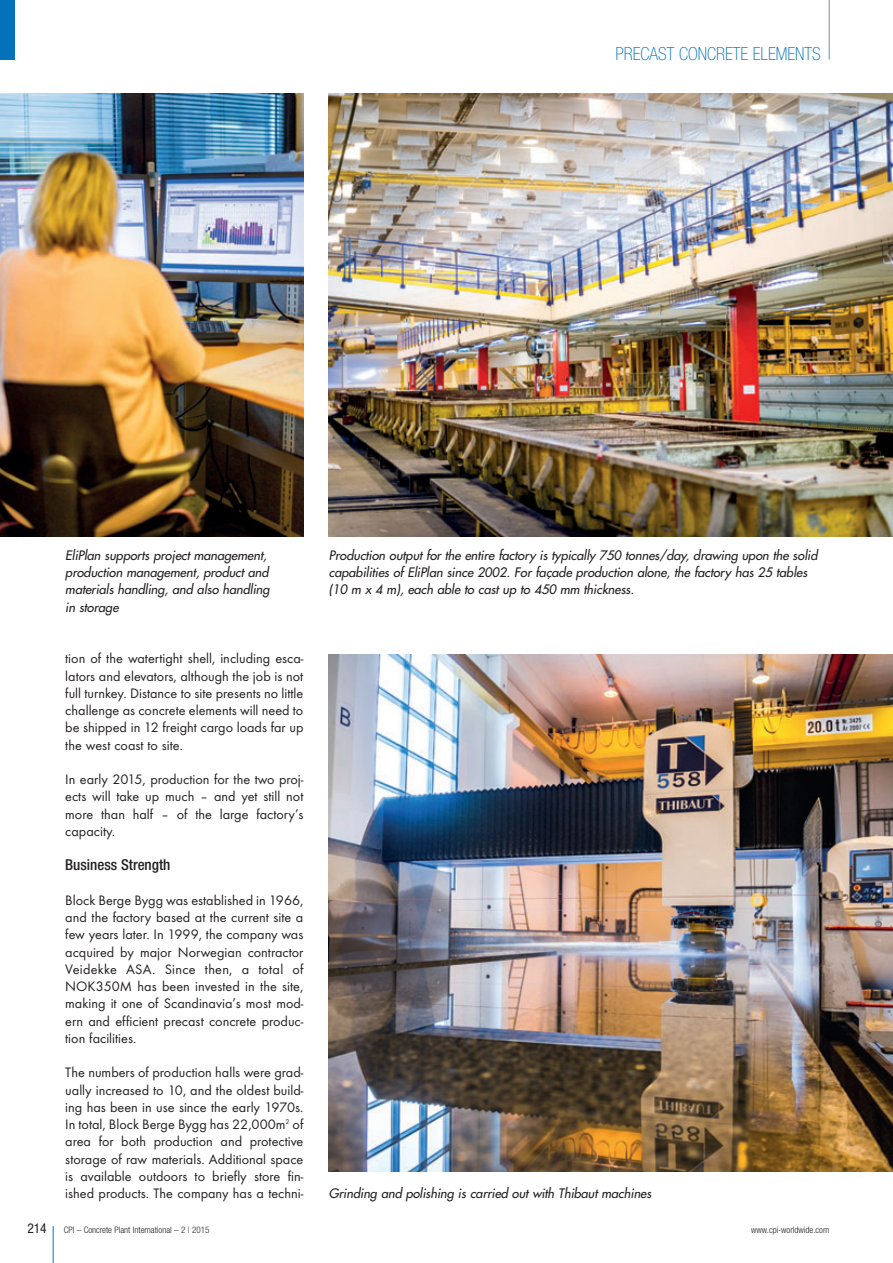
<style>
.page{position:relative;width:893px;height:1263px;background:#fff}
.page>*{position:absolute;margin:0;border:0;box-sizing:border-box;transform-origin:0 0}
.t1{font:100 condensed 18px "Helvetica Neue";color:#0372bb}
.t2{font:500 condensed 15px "Helvetica Neue";color:#231f20}
.t3{font:14.25px/17.2px "Futura T";color:#231f20;text-align:justify}
.t4{font:condensed 13.5px "Helvetica Neue";color:#231f20}
.t5{font:italic 12.75px/17.2px "Futura";letter-spacing:-.005em;color:#231f20}
.t6{font:300 condensed 9px "Helvetica Neue";color:#231f20}
</style>
<div class="page">
<hr style="left:53px;top:1226px;width:1px;height:37px;background:#0372bb">
<hr style="left:829px;top:0;width:1px;height:60px;background:#73909f">
<div style="left:0;top:0;width:15px;height:60px;background:#0372bb"></div>
<img style="left:0;top:94px;width:303px;height:442px">
<img style="left:329px;top:94px;width:564px;height:442px">
<img style="left:329px;top:655px;width:564px;height:517px">
<p class="t1" style="left:615px;top:43px;width:207px">PRECAST CONCRETE ELEMENTS</p>
<p class="t5" style="left:65px;top:546px;width:208px">EliPlan supports project management, production management, product and materials handling, and also handling in storage</p>
<p class="t5" style="left:329px;top:546px;width:493px">Production output for the entire factory is typically 750 tonnes/day, drawing upon the solid capabilities of EliPlan since 2002. For façade production alone, the factory has 25 tables (10 m x 4 m), each able to cast up to 450 mm thickness.</p>
<p class="t3" style="left:65px;top:650px;width:240px">tion of the watertight shell, including esca&shy;lators and elevators, although the job is not full turnkey. Distance to site presents no little challenge as concrete elements will need to be shipped in 12 freight cargo loads far up the west coast to site.</p>
<p class="t3" style="left:65px;top:771px;width:240px">In early 2015, production for the two proj&shy;ects will take up much – and yet still not more than half – of the large factory’s capa city.</p>
<p class="t2" style="left:65px;top:856px;width:107px">Business Strength</p>
<p class="t3" style="left:65px;top:891px;width:240px">Block Berge Bygg was established in 1966, and the factory based at the current site a few years later. In 1999, the company was acquired by major Norwegian contractor Veidekke ASA. Since then, a total of NOK350M has been invested in the site, making it one of Scandinavia’s most mod&shy;ern and efficient precast concrete produc&shy;tion facilities.</p>
<p class="t3" style="left:65px;top:1064px;width:240px">The numbers of production halls were grad&shy;ually increased to 10, and the oldest build&shy;ing has been in use since the early 1970s.<br>In total, Block Berge Bygg has 22,000m<sup>2</sup> of area for both production and protective storage of raw materials. Additional space is available outdoors to briefly store fin&shy;ished products. The company has a techni-</p>
<p class="t5" style="left:329px;top:1185px;width:327px">Grinding and polishing is carried out with Thibaut machines</p>
<p class="t4" style="left:27px;top:1220px;width:21px">214</p>
<p class="t6" style="left:64px;top:1224px;width:147px">CPI – Concrete Plant International – 2 | 2015</p>
<p class="t6" style="left:751px;top:1224px;width:79px">www.cpi-worldwide.com</p>
</div>
